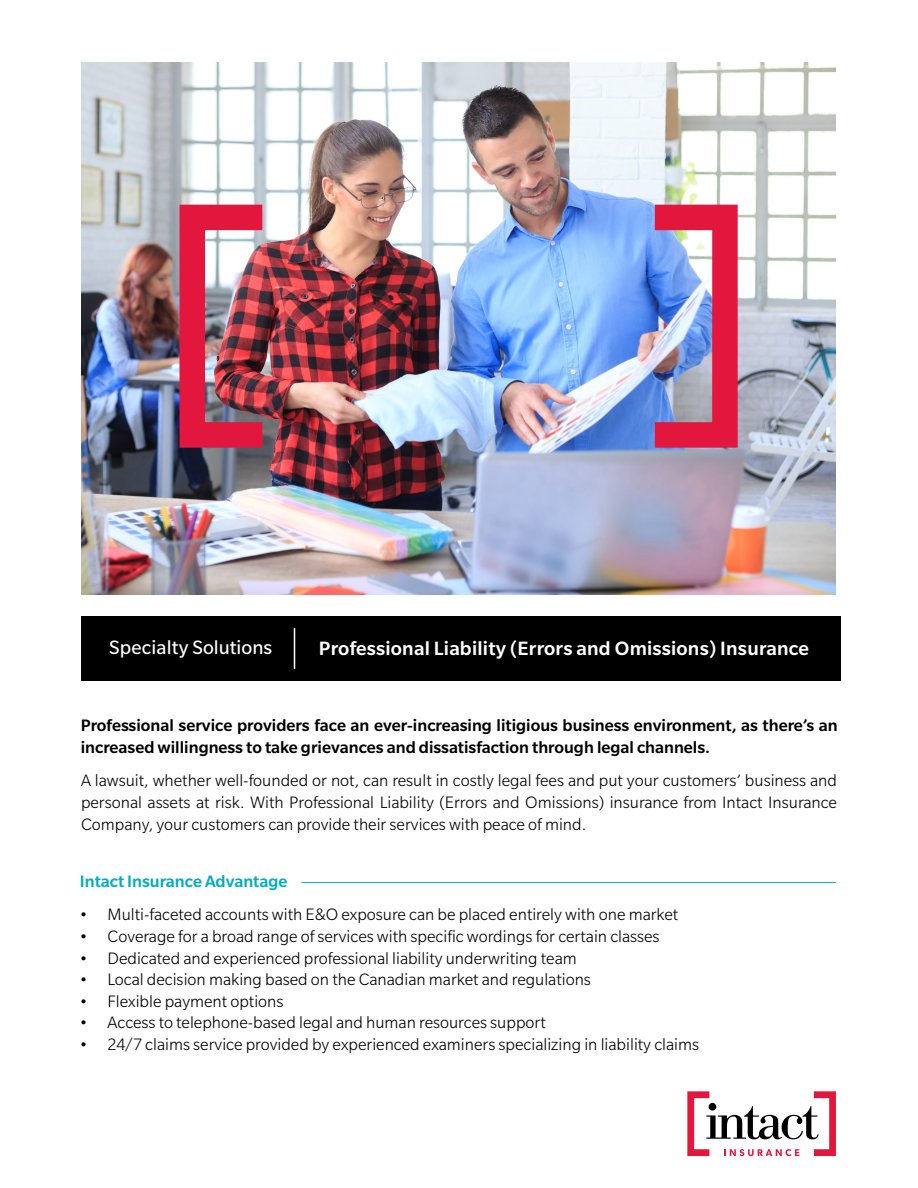
<style>
.page{position:relative;width:918px;height:1188px;background:#fff}
.page>*{position:absolute;margin:0;border:0;box-sizing:border-box;transform-origin:0 0}
.t1{font:500 21px "Slate Std";letter-spacing:.01em;color:#fff}
.t2{font:21px "Slate Std";letter-spacing:.005em;color:#fff}
.t3{font:300 18px/21.6px "Slate Std";color:#000;text-align:justify}
.t4{font:500 18px/21.6px "Slate Std";color:#000}
.t5{font:500 18px "Slate Std";color:#00aebd}
</style>
<div class="page">
<img style="left:81px;top:62px;width:755px;height:532px">
<svg style="left:687px;top:1091px;width:149px;height:65px"></svg>
<div style="left:709px;top:1103px;width:7px;height:8px;background:#000;border-radius:50%"></div>
<div style="left:81px;top:616px;width:759px;height:65px;background:#000"></div>
<hr style="left:294px;top:628px;width:1px;height:41px;background:#fff">
<hr style="left:301px;top:882px;width:535px;height:1px;background:#00aebd">
<img style="left:180px;top:205px;width:82px;height:243px">
<svg style="left:655px;top:205px;width:83px;height:243px;background:#b96a94"></svg>
<p class="t2" style="left:109px;top:636px;width:165px">Specialty Solutions</p>
<p class="t1" style="left:319px;top:638px;width:492px">Professional Liability (Errors and Omissions) Insurance</p>
<p class="t4" style="left:81px;top:715px;width:759px">Professional service providers face an ever-increasing litigious business environment, as there’s an increased willingness to take grievances and dissatisfaction through legal channels.</p>
<p class="t3" style="left:81px;top:770px;width:758px">A lawsuit, whether well-founded or not, can result in costly legal fees and put your customers’ business and personal assets at risk. With Professional Liability (Errors and Omissions) insurance from Intact Insurance Company, your customers can provide their services with peace of mind.</p>
<p class="t5" style="left:80px;top:872px;width:209px">Intact Insurance Advantage</p>
<p class="t3" style="left:79px;top:904px;width:601px">• Multi-faceted accounts with E&amp;O exposure can be placed entirely with one market</p>
<p class="t3" style="left:79px;top:925px;width:582px">• Coverage for a broad range of services with specific wordings for certain classes</p>
<p class="t3" style="left:79px;top:947px;width:499px">• Dedicated and experienced professional liability underwriting team</p>
<p class="t3" style="left:79px;top:969px;width:513px">• Local decision making based on the Canadian market and regulations</p>
<p class="t3" style="left:79px;top:990px;width:206px">• Flexible payment options</p>
<p class="t3" style="left:79px;top:1012px;width:468px">• Access to telephone-based legal and human resources support</p>
<p class="t3" style="left:79px;top:1033px;width:622px">• 24/7 claims service provided by experienced examiners specializing in liability claims</p>
</div>
